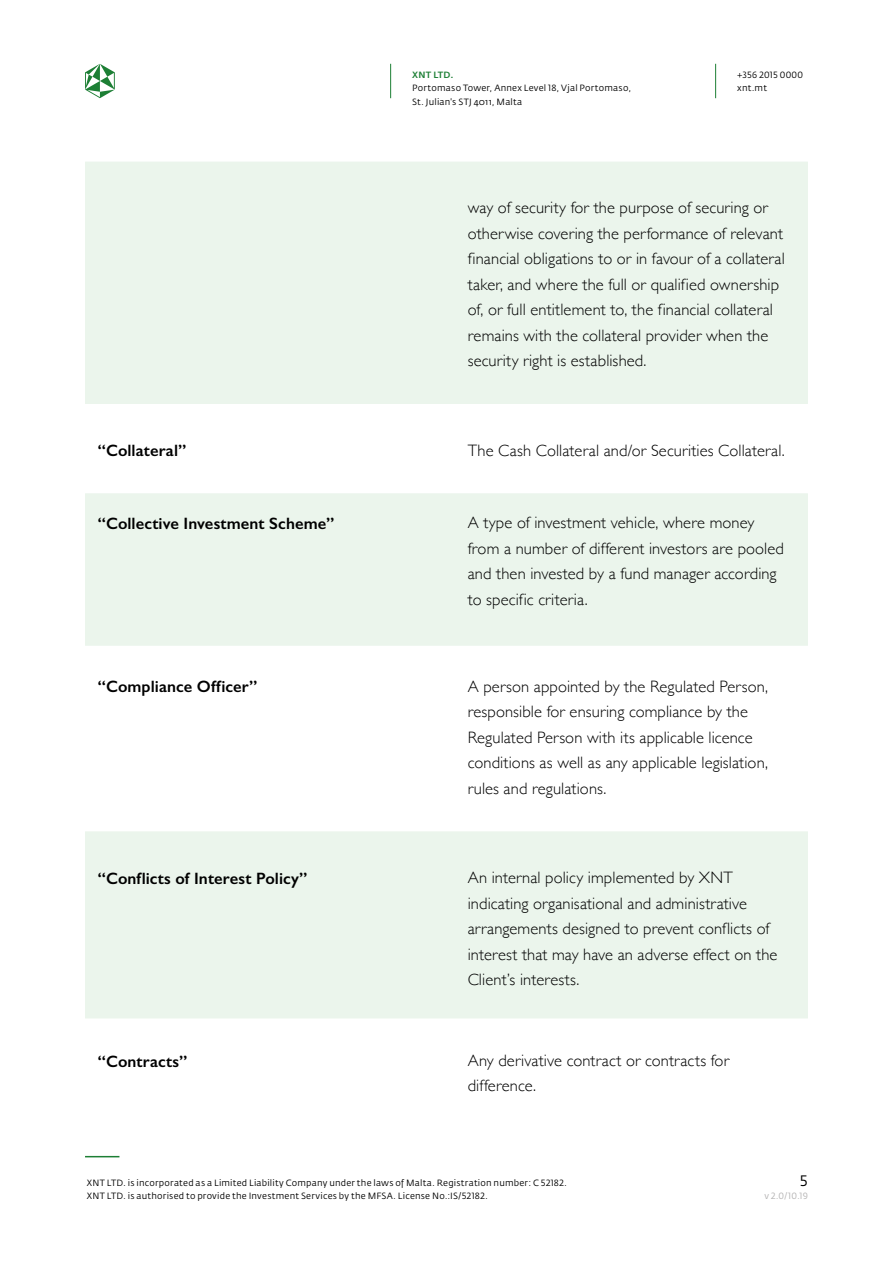
<style>
.page{position:relative;width:893px;height:1263px;background:#fff}
.page>*{position:absolute;margin:0;border:0;box-sizing:border-box;transform-origin:0 0}
.t1{font:300 16.5px/25.5px "Gill Sans";letter-spacing:.005em;color:#000}
.t2{font:600 16.5px "Gill Sans";letter-spacing:.005em;color:#000}
.t3{font:15px "Fedra Sans Pro";color:#000}
.t4{font:9px/13.5px "Fedra Sans Pro";letter-spacing:.025em;color:#000}
.t5{font:9px "Fedra Sans Pro";color:#b3b2b2}
.t6{font:500 9px "Fedra Sans Pro";letter-spacing:.025em;color:#1d7f35}
</style>
<div class="page">
<hr style="left:390px;top:64px;width:1px;height:34px;background:#1d7f35">
<hr style="left:715px;top:64px;width:1px;height:34px;background:#1d7f35">
<hr style="left:85px;top:1156px;width:34px;height:1px;background:#1d7f35">
<svg style="left:85px;top:64px;width:30px;height:34px"></svg>
<svg style="left:85px;top:162px;width:723px;height:484px;fill:#ebf5ec"></svg>
<div style="left:85px;top:831px;width:723px;height:187px;background:#ebf5ec"></div>
<p class="t6" style="left:412px;top:69px;width:43px">XNT LTD.</p>
<p class="t4" style="left:412px;top:81px;width:221px">Portomaso Tower, Annex Level 18, Vjal Portomaso,<br>St. Julian's STJ 4011, Malta</p>
<p class="t4" style="left:737px;top:68px;width:67px">+356 2015 0000 xnt.mt</p>
<p class="t1" style="left:468px;top:194px;width:319px">way of security for the purpose of securing or otherwise covering the performance of relevant financial obligations to or in favour of a collateral taker, and where the full or qualified ownership of, or full entitlement to, the financial collateral remains with the collateral provider when the security right is established.</p>
<p class="t2" style="left:98px;top:441px;width:90px">“Collateral”</p>
<p class="t1" style="left:468px;top:437px;width:318px">The Cash Collateral and/or Securities Collateral.</p>
<p class="t2" style="left:98px;top:513px;width:238px">“Collective Investment Scheme”</p>
<p class="t1" style="left:468px;top:509px;width:318px">A type of investment vehicle, where money from a number of different investors are pooled and then invested by a fund manager according to specific criteria.</p>
<p class="t2" style="left:98px;top:677px;width:161px">“Compliance Officer”</p>
<p class="t1" style="left:468px;top:673px;width:302px">A person appointed by the Regulated Person, responsible for ensuring compliance by the Regulated Person with its applicable licence conditions as well as any applicable legislation, rules and regulations.</p>
<p class="t2" style="left:98px;top:868px;width:211px">“Conflicts of Interest Policy”</p>
<p class="t1" style="left:468px;top:864px;width:311px">An internal policy implemented by XNT indicating organisational and administrative arrangements designed to prevent conflicts of interest that may have an adverse effect on the Client’s interests.</p>
<p class="t2" style="left:98px;top:1051px;width:91px">“Contracts”</p>
<p class="t1" style="left:468px;top:1047px;width:263px">Any derivative contract or contracts for difference.</p>
<p class="t4" style="left:87px;top:1176px;width:481px">XNT LTD. is incorporated as a Limited Liability Company under the laws of Malta. Registration number: C 52182.<br>XNT LTD. is authorised to provide the Investment Services by the MFSA. License No.:IS/52182.</p>
<p class="t3" style="left:800px;top:1171px;width:9px">5</p>
<p class="t5" style="left:764px;top:1190px;width:45px">v 2.0/10.19</p>
</div>
